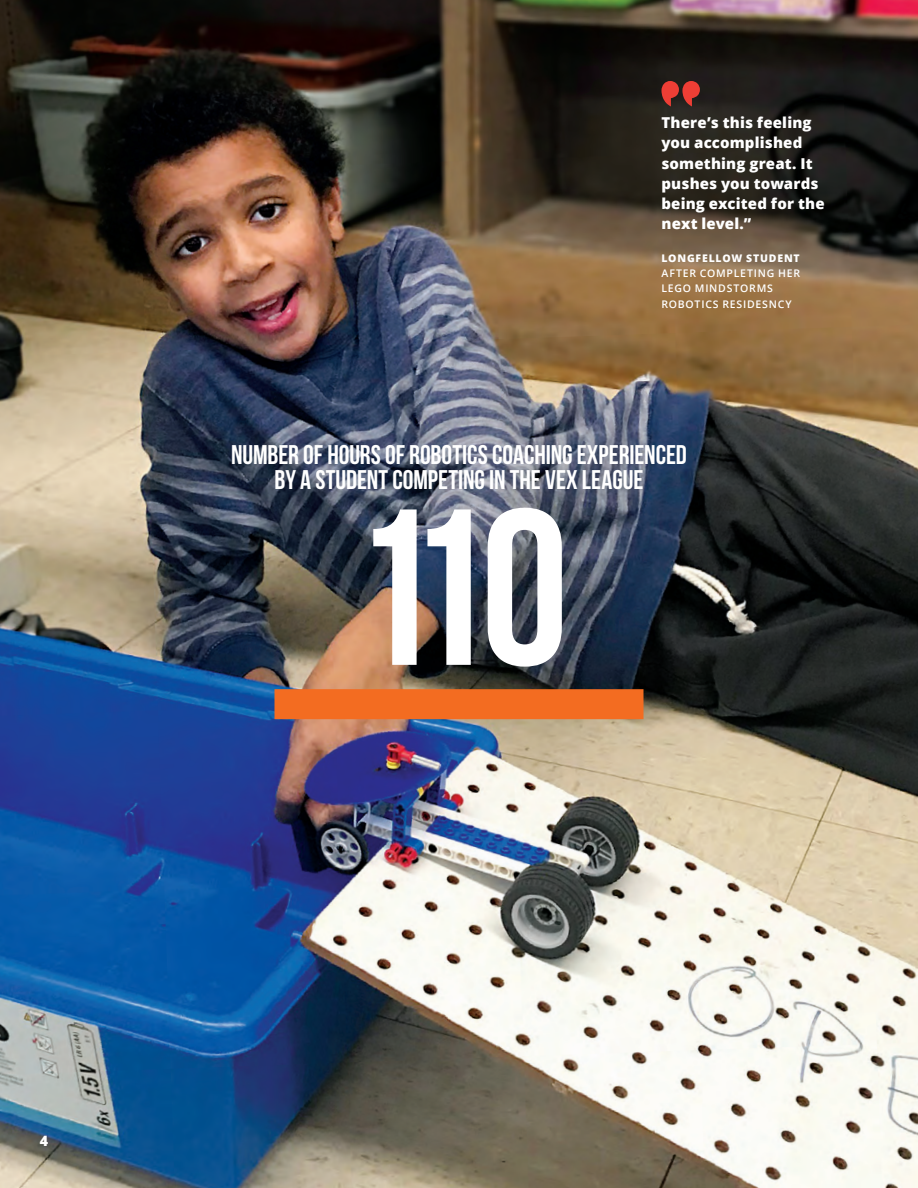
<style>
.page{position:relative;width:918px;height:1188px;background:#fff}
.page>*{position:absolute;margin:0;border:0;box-sizing:border-box;transform-origin:0 0}
.t1{font:222px "Bebas Neue";color:#fff}
.t2{font:27px/25.5px "Bebas Neue";letter-spacing:-.005em;color:#fff;text-align:center}
.t3{font:800 15px/20.2px "Open Sans";letter-spacing:.01em;color:#fff}
.t4{font:800 14.25px "Open Sans";color:#fff}
.t5{font:600 10.5px/15px "Open Sans";letter-spacing:.075em;color:#fff}
.t6{font:800 10.5px "Open Sans";letter-spacing:.075em;color:#fff}
</style>
<div class="page">
<img style="left:0;top:0;width:918px;height:1188px">
<div style="left:274px;top:689px;width:370px;height:30px;background:#f36c21"></div>
<svg style="left:661px;top:81px;width:39px;height:25px"></svg>
<p class="t3" style="left:662px;top:112px;width:165px">There’s this feeling you accomplished something great. It pushes you towards being excited for the next level.”</p>
<p class="t6" style="left:662px;top:251px;width:140px">LONGFELLOW STUDENT</p>
<p class="t5" style="left:662px;top:266px;width:140px">AFTER COMPLETING HER<br>LEGO MINDSTORMS<br>ROBOTICS RESIDESNCY</p>
<h2 class="t2" style="left:231px;top:442px;width:457px">NUMBER OF HOURS OF ROBOTICS COACHING EXPERIENCED<br>BY A STUDENT COMPETING IN THE VEX LEAGUE</h2>
<h1 class="t1" style="left:349px;top:466px;width:221px">110</h1>
<p class="t4" style="left:40px;top:1130px;width:10px">4</p>
</div>
